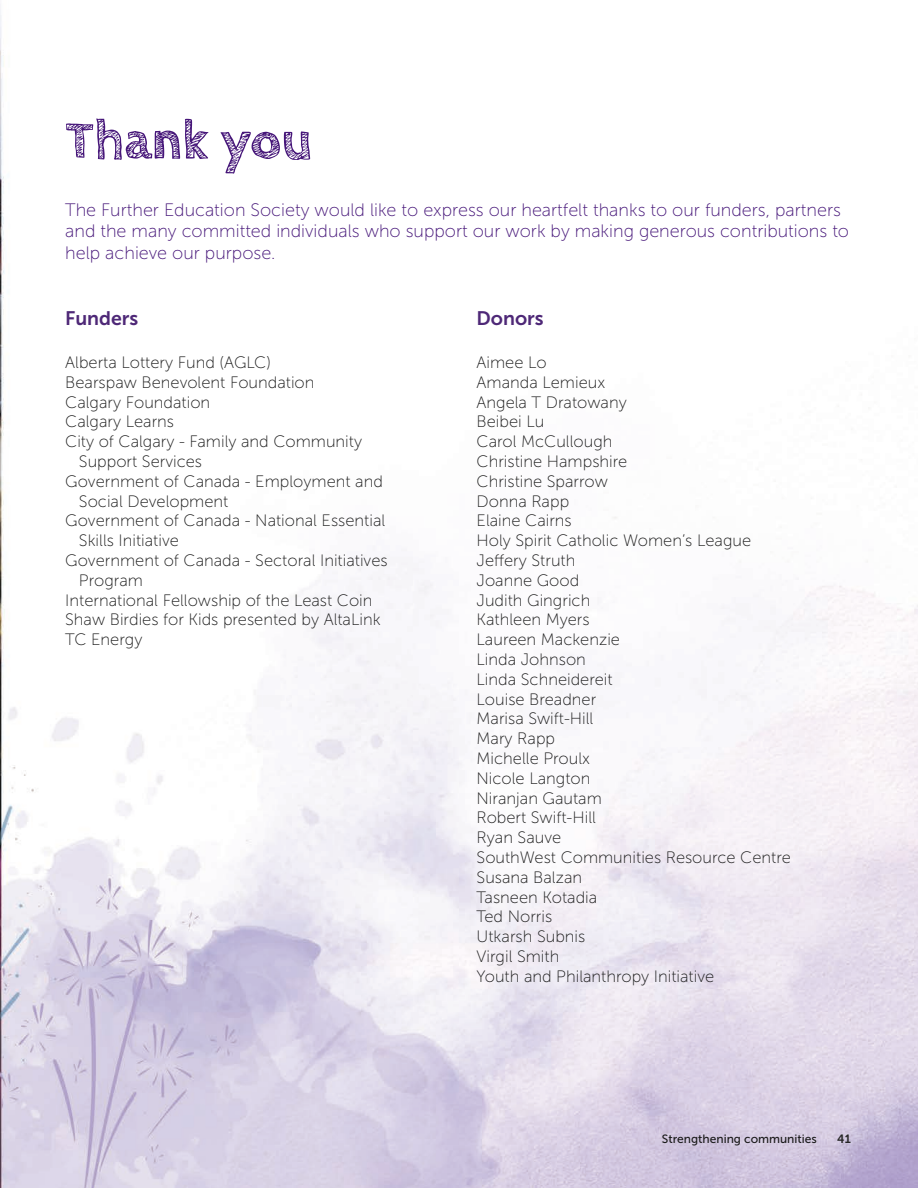
<style>
.page{position:relative;width:918px;height:1188px;background:#fff}
.page>*{position:absolute;margin:0;border:0;box-sizing:border-box;transform-origin:0 0}
.t1{font:700 54px "Cabin Sketch";color:#461679}
.t2{font:19.5px "Museo Sans 700";color:#4e2877}
.t3{font:18px/21.6px "Museo Sans 100";color:#461679}
.t4{font:16.5px/19.8px "Museo Sans 100";color:#1a1a1a}
.t5{font:12px "Museo Sans 500";color:#1a1a1a}
.t6{font:12px "Museo Sans 700";color:#252525}
</style>
<div class="page">
<img style="left:0;top:4px;width:918px;height:1184px">
<p class="t1" style="left:65px;top:110px;width:249px">Thank you</p>
<p class="t3" style="left:65px;top:199px;width:785px">The Further Education Society would like to express our heartfelt thanks to our funders, partners and the many committed individuals who support our work by making generous contributions to help achieve our purpose.</p>
<p class="t2" style="left:65px;top:307px;width:75px">Funders</p>
<p class="t4" style="left:65px;top:353px;width:207px">Alberta Lottery Fund (AGLC)</p>
<p class="t4" style="left:65px;top:372px;width:251px">Bearspaw Benevolent Foundation</p>
<p class="t4" style="left:65px;top:392px;width:147px">Calgary Foundation</p>
<p class="t4" style="left:65px;top:412px;width:110px">Calgary Learns</p>
<p class="t4" style="left:65px;top:432px;width:298px">City of Calgary - Family and Community</p>
<p class="t4" style="left:79px;top:452px;width:125px">Support Services</p>
<p class="t4" style="left:65px;top:471px;width:319px">Government of Canada - Employment and</p>
<p class="t4" style="left:79px;top:491px;width:151px">Social Development</p>
<p class="t4" style="left:65px;top:511px;width:322px">Government of Canada - National Essential</p>
<p class="t4" style="left:79px;top:531px;width:101px">Skills Initiative</p>
<p class="t4" style="left:79px;top:551px;width:310px;text-indent:-14px">Government of Canada - Sectoral Initiatives<br>Program</p>
<p class="t4" style="left:65px;top:590px;width:309px">International Fellowship of the Least Coin</p>
<p class="t4" style="left:65px;top:610px;width:317px">Shaw Birdies for Kids presented by AltaLink</p>
<p class="t4" style="left:65px;top:630px;width:79px">TC Energy</p>
<p class="t2" style="left:477px;top:307px;width:69px">Donors</p>
<p class="t4" style="left:477px;top:353px;width:72px">Aimee Lo</p>
<p class="t4" style="left:477px;top:372px;width:130px">Amanda Lemieux</p>
<p class="t4" style="left:477px;top:392px;width:152px">Angela T Dratowany</p>
<p class="t4" style="left:477px;top:412px;width:69px">Beibei Lu</p>
<p class="t4" style="left:477px;top:432px;width:137px">Carol McCullough</p>
<p class="t4" style="left:477px;top:452px;width:152px">Christine Hampshire</p>
<p class="t4" style="left:477px;top:471px;width:133px">Christine Sparrow</p>
<p class="t4" style="left:477px;top:491px;width:94px">Donna Rapp</p>
<p class="t4" style="left:477px;top:511px;width:97px">Elaine Cairns</p>
<p class="t4" style="left:477px;top:531px;width:276px">Holy Spirit Catholic Women’s League</p>
<p class="t4" style="left:477px;top:551px;width:100px">Jeffery Struth</p>
<p class="t4" style="left:477px;top:570px;width:104px">Joanne Good</p>
<p class="t4" style="left:477px;top:590px;width:115px">Judith Gingrich</p>
<p class="t4" style="left:477px;top:610px;width:115px">Kathleen Myers</p>
<p class="t4" style="left:477px;top:630px;width:145px">Laureen Mackenzie</p>
<p class="t4" style="left:477px;top:650px;width:111px">Linda Johnson</p>
<p class="t4" style="left:477px;top:669px;width:138px">Linda Schneidereit</p>
<p class="t4" style="left:477px;top:689px;width:121px">Louise Breadner</p>
<p class="t4" style="left:477px;top:709px;width:118px">Marisa Swift-Hill</p>
<p class="t4" style="left:477px;top:729px;width:80px">Mary Rapp</p>
<p class="t4" style="left:477px;top:749px;width:115px">Michelle Proulx</p>
<p class="t4" style="left:477px;top:768px;width:115px">Nicole Langton</p>
<p class="t4" style="left:477px;top:788px;width:127px">Niranjan Gautam</p>
<p class="t4" style="left:477px;top:808px;width:121px">Robert Swift-Hill</p>
<p class="t4" style="left:477px;top:828px;width:86px">Ryan Sauve</p>
<p class="t4" style="left:477px;top:848px;width:316px">SouthWest Communities Resource Centre</p>
<p class="t4" style="left:477px;top:867px;width:107px">Susana Balzan</p>
<p class="t4" style="left:477px;top:887px;width:122px">Tasneen Kotadia</p>
<p class="t4" style="left:477px;top:907px;width:77px">Ted Norris</p>
<p class="t4" style="left:477px;top:927px;width:110px">Utkarsh Subnis</p>
<p class="t4" style="left:477px;top:947px;width:84px">Virgil Smith</p>
<p class="t4" style="left:477px;top:966px;width:239px">Youth and Philanthropy Initiative</p>
<p class="t5" style="left:662px;top:1132px;width:156px">Strengthening communities</p>
<p class="t6" style="left:837px;top:1132px;width:15px">41</p>
</div>
